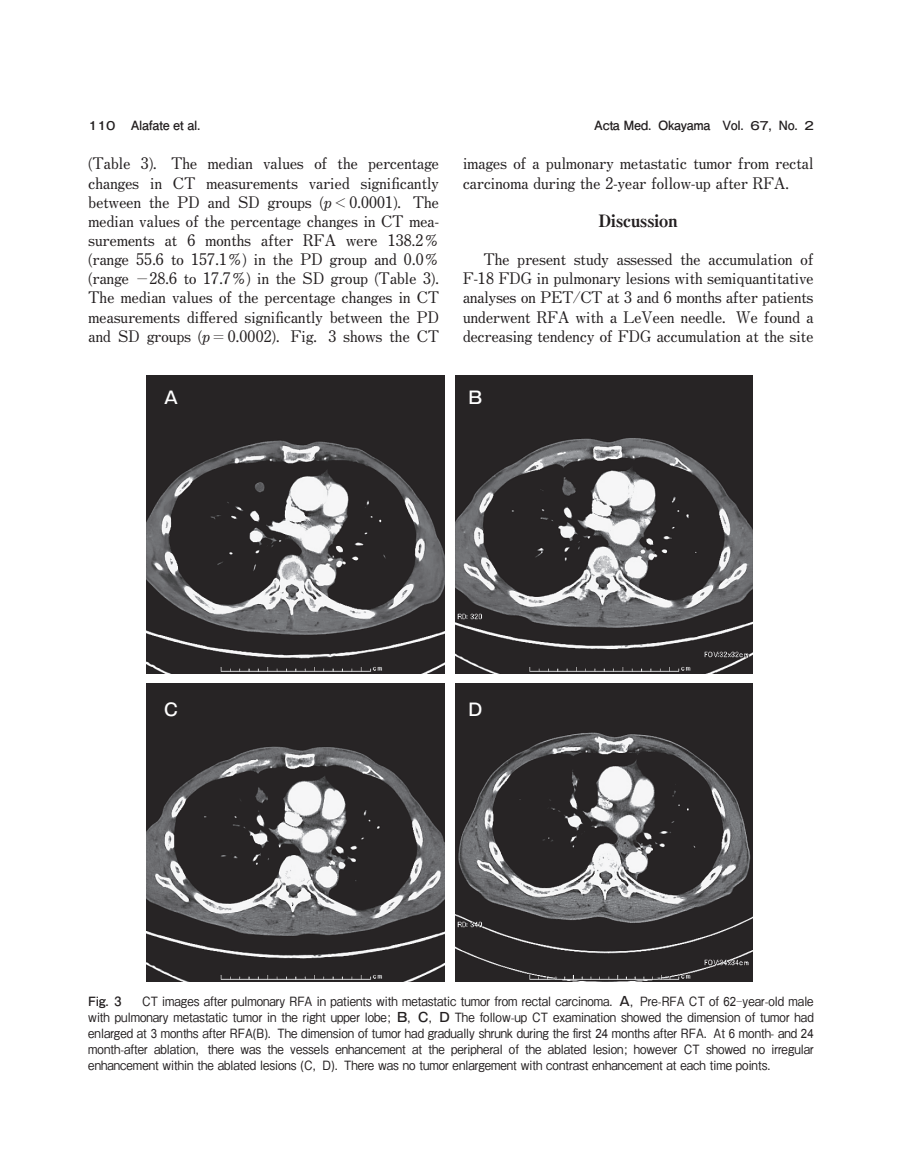
<style>
.page{position:relative;width:902px;height:1166px;background:#fff}
.page>*{position:absolute;margin:0;border:0;box-sizing:border-box;transform-origin:0 0}
._08_-_本文_第１見出し{font:800 16.95px "Ryumin Pr 5";letter-spacing:-.03em;color:#231f20}
.t1{font:500 16.95px "Gothic MB101 Pr 5";color:#fff}
.t2{font:700 15.9px/19.2px "Futo Min A101 Pr 5";letter-spacing:-.03em;color:#231f20;text-align:justify}
._10_-_別組_図_表題{font:500 12.75px/15.9px "Gothic BBB Pr 5";color:#231f20;text-align:justify;scale:.9 1}
._10_-_別組_図_表題-2{font:700 12.75px "Futo Go B101 Pr 5";letter-spacing:-.03em;color:#231f20}
.s1{font-family:"Gothic MB101 Pr 5";font-weight:500;font-size:11.25px}
.s2{font-family:"indd hoso minchou";font-weight:400;font-size:14.4px}
.s3{font-family:"indd hoso minchou";font-weight:400}
.s4{font-family:"Gothic MB101 Pr 5"}
.s5{font-family:"Arial";font-weight:400}
</style>
<div class="page">
<img style="left:147px;top:375px;width:297px;height:298px">
<img style="left:455px;top:375px;width:297px;height:298px">
<img style="left:147px;top:683px;width:297px;height:298px">
<img style="left:455px;top:683px;width:297px;height:298px">
<p class="_10_-_別組_図_表題-2" style="left:88px;top:115px;width:114px"><span class="s1">110</span> Alafate et al.</p>
<p class="_10_-_別組_図_表題-2" style="left:594px;top:115px;width:221px">Acta Med. Okayama Vol. <span class="s1">67</span>, No. <span class="s1">2</span></p>
<p class="t2" style="left:88px;top:152px;width:352px">(Table 3). The median values of the percentage changes in CT measurements varied significantly between the PD and SD groups (p<span class="s2">＜</span>0.0001). The median values of the percentage changes in CT mea&shy;surements at 6 months after RFA were 138.2<span class="s3">ｵ</span>(range 55.6 to 157.1<span class="s3">ｵ</span>) in the PD group and 0.0<span class="s3">ｵ</span>(range <span class="s2">－</span>28.6 to 17.7<span class="s3">ｵ</span>) in the SD group (Table 3).<br>The median values of the percentage changes in CT measurements differed significantly between the PD and SD groups (p<span class="s2">＝</span>0.0002). Fig. 3 shows the CT</p>
<p class="t2" style="left:462px;top:152px;width:352px">images of a pulmonary metastatic tumor from rectal carcinoma during the 2<span class="s3">-</span>year follow<span class="s3">-</span>up after RFA.</p>
<p class="_08_-_本文_第１見出し" style="left:598px;top:207px;width:81px">Discussion</p>
<p class="t2" style="left:462px;top:248px;width:353px;text-indent:21px">The present study assessed the accumulation of F<span class="s3">-</span>18 FDG in pulmonary lesions with semiquantitative analyses on PET<span class="s3">/</span>CT at 3 and 6 months after patients underwent RFA with a LeVeen needle. We found a decreasing tendency of FDG accumulation at the site</p>
<p class="t1" style="left:164px;top:383px;width:15px">A</p>
<p class="t1" style="left:468px;top:383px;width:15px">B</p>
<p class="t1" style="left:164px;top:695px;width:15px">C</p>
<p class="t1" style="left:468px;top:695px;width:15px">D</p>
<p class="_10_-_別組_図_表題" style="left:88px;top:991px;width:807px;text-indent:54px">CT images after pulmonary RFA in patients with metastatic tumor from rectal carcinoma. <span class="s4">A</span>, Pre<span class="s3">-</span>RFA CT of <span class="s5">62</span><span class="s3">-</span>year<span class="s3">-</span>old male with pulmonary metastatic tumor in the right upper lobe; <span class="s4">B</span>, <span class="s4">C</span>, <span class="s4">D</span> The follow<span class="s3">-</span>up CT examination showed the dimension of tumor had enlarged at <span class="s5">3</span> months after RFA(B). The dimension of tumor had gradually shrunk during the first <span class="s5">24</span> months after RFA. At <span class="s5">6</span> month<span class="s3">-</span> and <span class="s5">24 </span>month<span class="s3">-</span>after ablation, there was the vessels enhancement at the peripheral of the ablated lesion; however CT showed no irregular enhancement within the ablated lesions (C, D). There was no tumor enlargement with contrast enhancement at each time points.</p>
<p class="_10_-_別組_図_表題-2" style="left:88px;top:990px;width:35px">Fig. 3</p>
</div>
